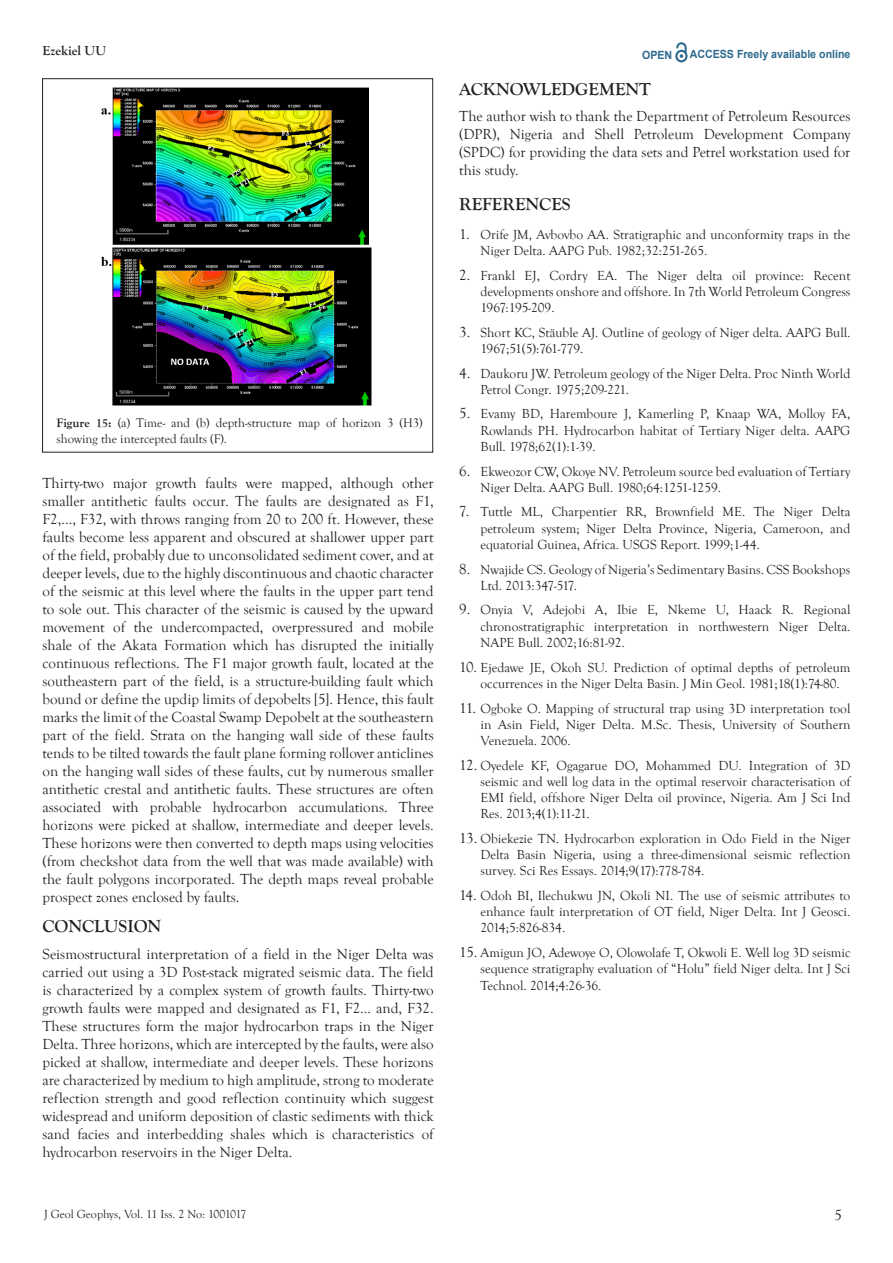
<style>
.page{position:relative;width:893px;height:1263px;background:#fff}
.page>*{position:absolute;margin:0;border:0;box-sizing:border-box;transform-origin:0 0}
.t1{font:700 18px "Goudy Old Style T";color:#231f20}
.t2{font:15px/18px "Goudy Old Style T";color:#231f20;text-align:justify}
.t3{font:13.5px/16.2px "Goudy Old Style T";color:#231f20;text-align:justify}
.t4{font:700 13.5px "Goudy Old Style T";color:#231f20}
.t5{font:12.75px/16.2px "Goudy Old Style T";color:#231f20}
.t6{font:12px "Goudy Old Style T";color:#231f20}
.t7{font:700 11.25px "Arial";color:#2d6a8e;scale:.94 1}
.s1{font-weight:700}
.s2{font-size:15px}
</style>
<div class="page">
<svg style="left:675px;top:43px;width:12px;height:19px"></svg>
<img style="left:101px;top:87px;width:271px;height:319px">
<p class="t4" style="left:43px;top:43px;width:65px">Ezekiel UU</p>
<p class="t7" style="left:642px;top:47px;width:34px">OPEN</p>
<p class="t7" style="left:690px;top:46px;width:172px">ACCESS Freely available online</p>
<p class="t5" style="left:57px;top:415px;width:368px"><span class="s1">Figure 15:</span> (a) Time- and (b) depth-structure map of horizon 3 (H3) showing the intercepted faults (F).</p>
<p class="t2" style="left:43px;top:474px;width:393px">Thirty-two major growth faults were mapped, although other smaller antithetic faults occur. The faults are designated as F1, F2,…, F32, with throws ranging from 20 to 200 ft. However, these faults become less apparent and obscured at shallower upper part of the field, probably due to unconsolidated sediment cover, and at deeper levels, due to the highly discontinuous and chaotic character of the seismic at this level where the faults in the upper part tend to sole out. This character of the seismic is caused by the upward movement of the undercompacted, overpressured and mobile shale of the Akata Formation which has disrupted the initially continuous reflections. The F1 major growth fault, located at the southeastern part of the field, is a structure-building fault which bound or define the updip limits of depobelts [5]. Hence, this fault marks the limit of the Coastal Swamp Depobelt at the southeastern part of the field. Strata on the hanging wall side of these faults tends to be tilted towards the fault plane forming rollover anticlines on the hanging wall sides of these faults, cut by numerous smaller antithetic crestal and antithetic faults. These structures are often associated with probable hydrocarbon accumulations. Three horizons were picked at shallow, intermediate and deeper levels.<br>These horizons were then converted to depth maps using velocities (from checkshot data from the well that was made available) with the fault polygons incorporated. The depth maps reveal probable prospect zones enclosed by faults.</p>
<p class="t1" style="left:43px;top:916px;width:120px">CONCLUSION</p>
<p class="t2" style="left:43px;top:945px;width:393px">Seismostructural interpretation of a field in the Niger Delta was carried out using a 3D Post-stack migrated seismic data. The field is characterized by a complex system of growth faults. Thirty-two growth faults were mapped and designated as F1, F2… and, F32.<br>These structures form the major hydrocarbon traps in the Niger Delta. Three horizons, which are intercepted by the faults, were also picked at shallow, intermediate and deeper levels. These horizons are characterized by medium to high amplitude, strong to moderate reflection strength and good reflection continuity which suggest widespread and uniform deposition of clastic sediments with thick sand facies and interbedding shales which is characteristics of hydrocarbon reservoirs in the Niger Delta.</p>
<p class="t6" style="left:44px;top:1207px;width:204px">J Geol Geophys, Vol. 11 Iss. 2 No: 1001017</p>
<p class="t1" style="left:459px;top:79px;width:193px">ACKNOWLEDGEMENT</p>
<p class="t2" style="left:459px;top:108px;width:393px">The author wish to thank the Department of Petroleum Resources (DPR), Nigeria and Shell Petroleum Development Company (SPDC) for providing the data sets and Petrel workstation used for this study.</p>
<p class="t1" style="left:459px;top:194px;width:113px">REFERENCES</p>
<p class="t3" style="left:480px;top:226px;width:371px;text-indent:-21px"><span class="s2">1.</span> Orife JM, Avbovbo AA. Stratigraphic and unconformity traps in the<br>Niger Delta. AAPG Pub. 1982;32:251-265.</p>
<p class="t3" style="left:480px;top:267px;width:371px;text-indent:-21px"><span class="s2">2.</span> Frankl EJ, Cordry EA. The Niger delta oil province: Recent developments onshore and offshore. In 7th World Petroleum Congress 1967:195-209.</p>
<p class="t3" style="left:480px;top:324px;width:371px;text-indent:-21px"><span class="s2">3.</span> Short KC, Stäuble AJ. Outline of geology of Niger delta. AAPG Bull.<br>1967;51(5):761-779.</p>
<p class="t3" style="left:480px;top:365px;width:371px;text-indent:-21px"><span class="s2">4.</span> Daukoru JW. Petroleum geology of the Niger Delta. Proc Ninth World<br>Petrol Congr. 1975;209-221.</p>
<p class="t3" style="left:480px;top:406px;width:371px;text-indent:-21px"><span class="s2">5.</span> Evamy BD, Haremboure J, Kamerling P, Knaap WA, Molloy FA, Rowlands PH. Hydrocarbon habitat of Tertiary Niger delta. AAPG Bull. 1978;62(1):1-39.</p>
<p class="t3" style="left:480px;top:463px;width:371px;text-indent:-21px"><span class="s2">6.</span> Ekweozor CW, Okoye NV. Petroleum source bed evaluation of Tertiary<br>Niger Delta. AAPG Bull. 1980;64:1251-1259.</p>
<p class="t3" style="left:480px;top:504px;width:371px;text-indent:-21px"><span class="s2">7.</span> Tuttle ML, Charpentier RR, Brownfield ME. The Niger Delta petroleum system; Niger Delta Province, Nigeria, Cameroon, and equatorial Guinea, Africa. USGS Report. 1999;1-44.</p>
<p class="t3" style="left:480px;top:561px;width:371px;text-indent:-21px"><span class="s2">8.</span> Nwajide CS. Geology of Nigeria’s Sedimentary Basins. CSS Bookshops<br>Ltd. 2013:347-517.</p>
<p class="t3" style="left:480px;top:602px;width:371px;text-indent:-21px"><span class="s2">9.</span> Onyia V, Adejobi A, Ibie E, Nkeme U, Haack R. Regional chronostratigraphic interpretation in northwestern Niger Delta.<br>NAPE Bull. 2002;16:81-92.</p>
<p class="t3" style="left:480px;top:659px;width:371px;text-indent:-21px"><span class="s2">10.</span> Ejedawe JE, Okoh SU. Prediction of optimal depths of petroleum occurrences in the Niger Delta Basin. J Min Geol. 1981;18(1):74-80.</p>
<p class="t3" style="left:480px;top:700px;width:371px;text-indent:-21px"><span class="s2">11.</span> Ogboke O. Mapping of structural trap using 3D interpretation tool in Asin Field, Niger Delta. M.Sc. Thesis, University of Southern Venezuela. 2006.</p>
<p class="t3" style="left:480px;top:757px;width:371px;text-indent:-21px"><span class="s2">12.</span> Oyedele KF, Ogagarue DO, Mohammed DU. Integration of 3D seismic and well log data in the optimal reservoir characterisation of EMI field, offshore Niger Delta oil province, Nigeria. Am J Sci Ind Res. 2013;4(1):11-21.</p>
<p class="t3" style="left:480px;top:831px;width:371px;text-indent:-21px"><span class="s2">13.</span> Obiekezie TN. Hydrocarbon exploration in Odo Field in the Niger Delta Basin Nigeria, using a three-dimensional seismic reflection survey. Sci Res Essays. 2014;9(17):778-784.</p>
<p class="t3" style="left:480px;top:888px;width:371px;text-indent:-21px"><span class="s2">14.</span> Odoh BI, Ilechukwu JN, Okoli NI. The use of seismic attributes to enhance fault interpretation of OT field, Niger Delta. Int J Geosci.<br>2014;5:826-834.</p>
<p class="t3" style="left:480px;top:945px;width:371px;text-indent:-21px"><span class="s2">15.</span> Amigun JO, Adewoye O, Olowolafe T, Okwoli E. Well log 3D seismic sequence stratigraphy evaluation of “Holu” field Niger delta. Int J Sci Technol. 2014;4:26-36.</p>
<p class="t2" style="left:834px;top:1207px;width:9px">5</p>
</div>
